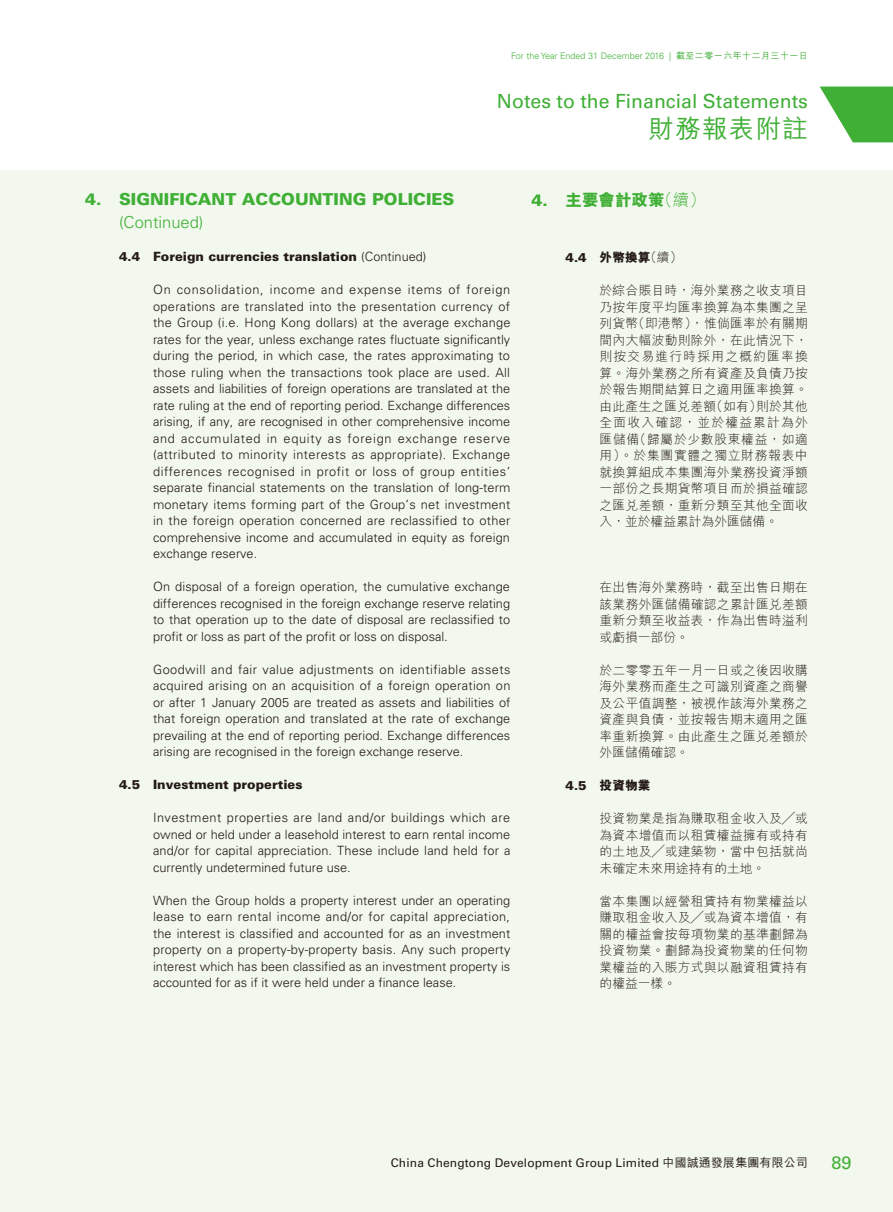
<style>
.page{position:relative;width:893px;height:1212px;background:#fff}
.page>*{position:absolute;margin:0;border:0;box-sizing:border-box;transform-origin:0 0}
.t1{font:500 25.5px "M Hei HK";letter-spacing:.05em;color:#40af36}
.t2{font:19.5px "Univers LT Std";color:#40af36}
.t3{font:18px "Univers LT Std";color:#40af36}
.t4{font:900 16.5px "Univers LT Std";color:#40af36}
.t5{font:800 16.5px "M Hei HK";color:#40af36}
.t6{font:300 16.5px "Univers LT Std";color:#40af36}
.t7{font:300 12.75px/16.5px "Univers LT Std";color:#231916;text-align:justify}
.t8{font:300 12.75px/16.5px "M Hei HK";letter-spacing:.025em;color:#231916;text-align:justify}
.t9{font:900 12.75px "Univers LT Std";color:#231916}
.t10{font:800 12.75px "M Hei HK";color:#231916}
.t11{font:12px "Univers LT Std";letter-spacing:.01em;color:#231916}
.t12{font:300 9px "Univers LT Std";color:#40af36}
.s1{font-family:"M Hei HK";font-weight:500}
.s2{font-weight:300}
.s3{font-family:"Univers LT Std";font-weight:900}
</style>
<div class="page">
<div style="left:0;top:170px;width:893px;height:1042px;background:#f2f8ed"></div>
<svg style="left:820px;top:87px;width:73px;height:55px"></svg>
<p class="t12" style="left:511px;top:50px;width:298px">For the Year Ended 31 December 2016 | <span class="s1">截至二零一六年十二月三十一日</span></p>
<h2 class="t2" style="left:497px;top:89px;width:312px">Notes to the Financial Statements</h2>
<h1 class="t1" style="left:648px;top:110px;width:161px">財務報表附註</h1>
<p class="t4" style="left:85px;top:189px;width:371px">4. SIGNIFICANT ACCOUNTING POLICIES</p>
<p class="t6" style="left:119px;top:212px;width:86px">(Continued)</p>
<p class="t9" style="left:119px;top:249px;width:309px">4.4 Foreign currencies translation <span class="s2">(Continued)</span></p>
<p class="t7" style="left:153px;top:281px;width:359px">On consolidation, income and expense items of foreign operations are translated into the presentation currency of the Group (i.e. Hong Kong dollars) at the average exchange rates for the year, unless exchange rates fluctuate significantly during the period, in which case, the rates approximating to those ruling when the transactions took place are used. All assets and liabilities of foreign operations are translated at the rate ruling at the end of reporting period. Exchange differences arising, if any, are recognised in other comprehensive income and accumulated in equity as foreign exchange reserve (attributed to minority interests as appropriate). Exchange differences recognised in profit or loss of group entities’ separate financial statements on the translation of long-term monetary items forming part of the Group’s net investment in the foreign operation concerned are reclassified to other comprehensive income and accumulated in equity as foreign exchange reserve.</p>
<p class="t7" style="left:153px;top:578px;width:359px">On disposal of a foreign operation, the cumulative exchange differences recognised in the foreign exchange reserve relating to that operation up to the date of disposal are reclassified to profit or loss as part of the profit or loss on disposal.</p>
<p class="t7" style="left:153px;top:661px;width:359px">Goodwill and fair value adjustments on identifiable assets acquired arising on an acquisition of a foreign operation on or after 1 January 2005 are treated as assets and liabilities of that foreign operation and translated at the rate of exchange prevailing at the end of reporting period. Exchange differences arising are recognised in the foreign exchange reserve.</p>
<p class="t9" style="left:119px;top:777px;width:185px">4.5 Investment properties</p>
<p class="t7" style="left:153px;top:809px;width:359px">Investment properties are land and/or buildings which are owned or held under a leasehold interest to earn rental income and/or for capital appreciation. These include land held for a currently undetermined future use.</p>
<p class="t7" style="left:153px;top:892px;width:359px">When the Group holds a property interest under an operating lease to earn rental income and/or for capital appreciation, the interest is classified and accounted for as an investment property on a property-by-property basis. Any such property interest which has been classified as an investment property is accounted for as if it were held under a finance lease.</p>
<p class="t5" style="left:531px;top:192px;width:176px"><span class="s3">4.</span> 主要會計政策<span class="s2">（續）</span></p>
<p class="t10" style="left:566px;top:251px;width:118px"><span class="s3">4.4</span> 外幣換算<span class="s2">（續）</span></p>
<p class="t8" style="left:600px;top:282px;width:210px">於綜合賬目時，海外業務之收支項目乃按年度平均匯率換算為本集團之呈列貨幣（即港幣），惟倘匯率於有關期間內大幅波動則除外，在此情況下，則按交易進行時採用之概約匯率換算。海外業務之所有資產及負債乃按於報告期間結算日之適用匯率換算。由此產生之匯兌差額（如有）則於其他全面收入確認，並於權益累計為外匯儲備（歸屬於少數股東權益，如適用）。於集團實體之獨立財務報表中就換算組成本集團海外業務投資淨額一部份之長期貨幣項目而於損益確認之匯兌差額，重新分類至其他全面收入，並於權益累計為外匯儲備。</p>
<p class="t8" style="left:600px;top:579px;width:210px">在出售海外業務時，截至出售日期在該業務外匯儲備確認之累計匯兌差額重新分類至收益表，作為出售時溢利或虧損一部份。</p>
<p class="t8" style="left:600px;top:661px;width:210px">於二零零五年一月一日或之後因收購海外業務而產生之可識別資產之商譽及公平值調整，被視作該海外業務之資產與負債，並按報告期末適用之匯率重新換算。由此產生之匯兌差額於外匯儲備確認。</p>
<p class="t10" style="left:566px;top:779px;width:87px"><span class="s3">4.5</span> 投資物業</p>
<p class="t8" style="left:600px;top:810px;width:210px">投資物業是指為賺取租金收入及╱或為資本增值而以租賃權益擁有或持有的土地及╱或建築物，當中包括就尚未確定未來用途持有的土地。</p>
<p class="t8" style="left:600px;top:892px;width:210px">當本集團以經營租賃持有物業權益以賺取租金收入及╱或為資本增值，有關的權益會按每項物業的基準劃歸為投資物業。劃歸為投資物業的任何物業權益的入賬方式與以融資租賃持有的權益一樣。</p>
<p class="t11" style="left:391px;top:1156px;width:419px">China Chengtong Development Group Limited <span class="s1">中國誠通發展集團有限公司</span></p>
<h3 class="t3" style="left:831px;top:1152px;width:22px">89</h3>
</div>
